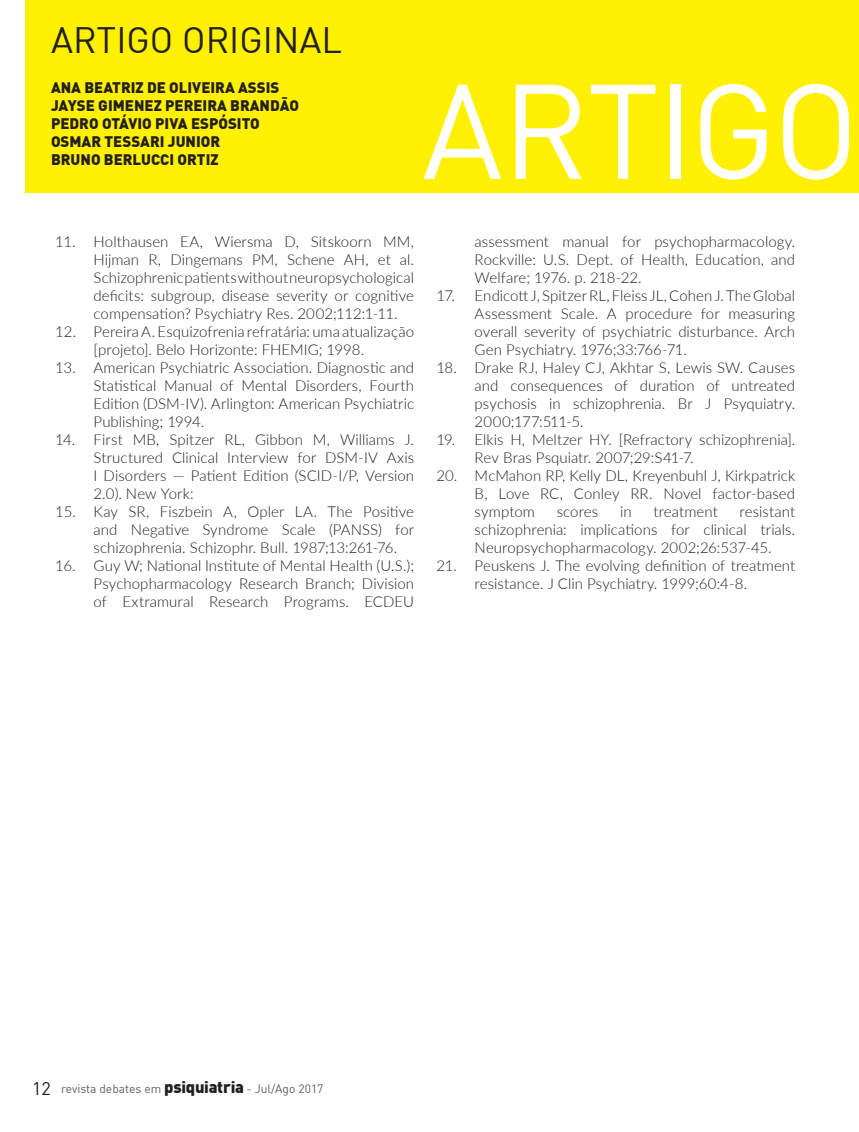
<style>
.page{position:relative;width:859px;height:1132px;background:#fff}
.page>*{position:absolute;margin:0;border:0;box-sizing:border-box;transform-origin:0 0}
.t1{font:132px "DIN";letter-spacing:-.015em;color:#fff}
.t2{font:36px "DIN";color:#231f20}
.t3{font:300 15px/18px "Lato";letter-spacing:.005em;color:#231f20;text-align:justify}
.t4{font:900 15px/18px "DIN";color:#231f20}
.t5{font:12px "DIN";color:#616164}
.s1{font-size:18px;color:#231f20}
.s2{font-weight:900;font-size:16.5px;color:#231f20}
</style>
<div class="page">
<div style="left:26px;top:0;width:833px;height:192px;background:#fff101"></div>
<h2 class="t2" style="left:51px;top:24px;width:292px">ARTIGO ORIGINAL</h2>
<p class="t4" style="left:51px;top:79px;width:249px">ANA BEATRIZ DE OLIVEIRA ASSIS<br>JAYSE GIMENEZ PEREIRA BRANDÃO<br>PEDRO OTÁVIO PIVA ESPÓSITO<br>OSMAR TESSARI JUNIOR<br>BRUNO BERLUCCI ORTIZ</p>
<h1 class="t1" style="left:422px;top:72px;width:438px">ARTIGO</h1>
<p class="t3" style="left:94px;top:232px;width:322px;text-indent:-38px">11. Holthausen EA, Wiersma D, Sitskoorn MM, Hijman R, Dingemans PM, Schene AH, et al.<br>Schizophrenic patients without neuropsychological deficits: subgroup, disease severity or cognitive compensation? Psychiatry Res. 2002;112:1-11.</p>
<p class="t3" style="left:94px;top:322px;width:322px;text-indent:-38px">12. Pereira A. Esquizofrenia refratária: uma atualização [projeto]. Belo Horizonte: FHEMIG; 1998.</p>
<p class="t3" style="left:94px;top:358px;width:322px;text-indent:-38px">13. American Psychiatric Association. Diagnostic and Statistical Manual of Mental Disorders, Fourth Edition (DSM-IV). Arlington: American Psychiatric Publishing; 1994.</p>
<p class="t3" style="left:94px;top:430px;width:322px;text-indent:-38px">14. First MB, Spitzer RL, Gibbon M, Williams J.<br>Structured Clinical Interview for DSM-IV Axis I Disorders — Patient Edition (SCID-I/P, Version 2.0). New York:</p>
<p class="t3" style="left:94px;top:502px;width:322px;text-indent:-38px">15. Kay SR, Fiszbein A, Opler LA. The Positive and Negative Syndrome Scale (PANSS) for schizophrenia. Schizophr. Bull. 1987;13:261-76.</p>
<p class="t3" style="left:94px;top:556px;width:322px;text-indent:-38px">16. Guy W; National Institute of Mental Health (U.S.); Psychopharmacology Research Branch; Division of Extramural Research Programs. ECDEU</p>
<p class="t3" style="left:475px;top:232px;width:322px">assessment manual for psychopharmacology.<br>Rockville: U.S. Dept. of Health, Education, and Welfare; 1976. p. 218-22.</p>
<p class="t3" style="left:475px;top:286px;width:322px;text-indent:-38px">17. Endicott J, Spitzer RL, Fleiss JL, Cohen J. The Global Assessment Scale. A procedure for measuring overall severity of psychiatric disturbance. Arch Gen Psychiatry. 1976;33:766-71.</p>
<p class="t3" style="left:475px;top:358px;width:322px;text-indent:-38px">18. Drake RJ, Haley CJ, Akhtar S, Lewis SW. Causes and consequences of duration of untreated psychosis in schizophrenia. Br J Psyquiatry.<br>2000;177:511-5.</p>
<p class="t3" style="left:475px;top:430px;width:322px;text-indent:-38px">19. Elkis H, Meltzer HY. [Refractory schizophrenia].<br>Rev Bras Psquiatr. 2007;29:S41-7.</p>
<p class="t3" style="left:475px;top:466px;width:322px;text-indent:-38px">20. McMahon RP, Kelly DL, Kreyenbuhl J, Kirkpatrick B, Love RC, Conley RR. Novel factor-based symptom</p>
<p class="t3" style="left:475px;top:502px;width:322px;text-indent:265px">resistant schizophrenia: implications for clinical trials.<br>Neuropsychopharmacology. 2002;26:537-45.</p>
<p class="t3" style="left:475px;top:556px;width:322px;text-indent:-38px">21. Peuskens J. The evolving definition of treatment resistance. J Clin Psychiatry. 1999;60:4-8.</p>
<p class="t3" style="left:557px;top:502px;width:43px">scores</p>
<p class="t3" style="left:620px;top:502px;width:13px">in</p>
<p class="t3" style="left:653px;top:502px;width:66px">treatment</p>
<p class="t5" style="left:32px;top:1082px;width:293px"><span class="s1">12</span> revista debates em <span class="s2">psiquiatria</span> - Jul/Ago 2017</p>
</div>
